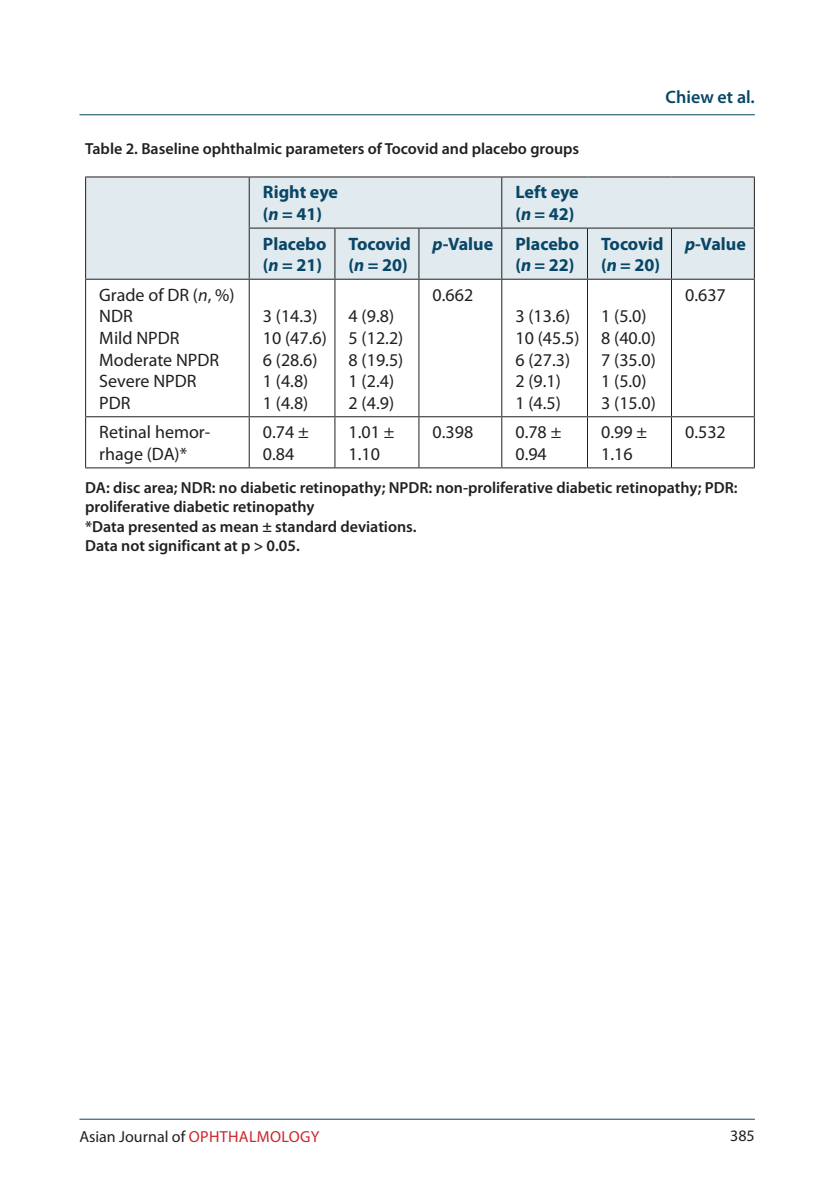
<style>
.page{position:relative;width:840px;height:1191px;background:#fff}
.page>*{position:absolute;margin:0;border:0;box-sizing:border-box;transform-origin:0 0}
.t1{font:18px/21.6px "Myriad Pro";color:#231f20}
.t2{font:700 18px/21.6px "Myriad Pro";color:#084566}
.t3{font:600 18px "Myriad Pro";color:#084566}
.t4{font:600 16px/19.2px "Myriad Pro";color:#231f20}
.t5{font:16px "Myriad Pro";color:#231f20}
.s1{font-style:italic}
.s2{color:#d1232a}
</style>
<div class="page">
<hr style="left:79px;top:114px;width:675px;height:1px;background:#084566">
<hr style="left:79px;top:1118px;width:675px;height:1px;background:#084566">
<div style="left:86px;top:177px;width:667px;height:102px;background:#e0eaef"></div>
<hr style="left:85px;top:176px;width:164px;height:1px;background:#231f20">
<hr style="left:85px;top:177px;width:1px;height:51px;background:#231f20">
<hr style="left:249px;top:176px;width:86px;height:1px;background:#231f20">
<hr style="left:248px;top:177px;width:1px;height:51px;background:#231f20">
<hr style="left:335px;top:176px;width:83px;height:1px;background:#231f20">
<hr style="left:418px;top:176px;width:83px;height:1px;background:#231f20">
<hr style="left:501px;top:176px;width:86px;height:1px;background:#231f20">
<hr style="left:501px;top:177px;width:1px;height:51px;background:#231f20">
<hr style="left:587px;top:176px;width:84px;height:1px;background:#231f20">
<hr style="left:671px;top:176px;width:83px;height:1px;background:#231f20">
<hr style="left:753px;top:177px;width:1px;height:51px;background:#231f20">
<hr style="left:85px;top:228px;width:1px;height:51px;background:#231f20">
<hr style="left:248px;top:228px;width:87px;height:1px;background:#231f20">
<hr style="left:248px;top:229px;width:1px;height:50px;background:#231f20">
<hr style="left:335px;top:228px;width:83px;height:1px;background:#231f20">
<hr style="left:334px;top:229px;width:1px;height:50px;background:#231f20">
<hr style="left:418px;top:228px;width:83px;height:1px;background:#231f20">
<hr style="left:418px;top:229px;width:1px;height:50px;background:#231f20">
<hr style="left:501px;top:228px;width:86px;height:1px;background:#231f20">
<hr style="left:501px;top:229px;width:1px;height:50px;background:#231f20">
<hr style="left:587px;top:228px;width:84px;height:1px;background:#231f20">
<hr style="left:586px;top:229px;width:1px;height:50px;background:#231f20">
<hr style="left:671px;top:228px;width:83px;height:1px;background:#231f20">
<hr style="left:670px;top:229px;width:1px;height:50px;background:#231f20">
<hr style="left:753px;top:229px;width:1px;height:50px;background:#231f20">
<hr style="left:85px;top:279px;width:164px;height:1px;background:#231f20">
<hr style="left:85px;top:280px;width:1px;height:136px;background:#231f20">
<hr style="left:249px;top:279px;width:86px;height:1px;background:#231f20">
<hr style="left:248px;top:280px;width:1px;height:136px;background:#231f20">
<hr style="left:335px;top:279px;width:83px;height:1px;background:#231f20">
<hr style="left:334px;top:280px;width:1px;height:136px;background:#231f20">
<hr style="left:418px;top:279px;width:83px;height:1px;background:#231f20">
<hr style="left:418px;top:280px;width:1px;height:136px;background:#231f20">
<hr style="left:501px;top:279px;width:86px;height:1px;background:#231f20">
<hr style="left:501px;top:280px;width:1px;height:136px;background:#231f20">
<hr style="left:587px;top:279px;width:84px;height:1px;background:#231f20">
<hr style="left:586px;top:280px;width:1px;height:136px;background:#231f20">
<hr style="left:671px;top:279px;width:83px;height:1px;background:#231f20">
<hr style="left:670px;top:280px;width:1px;height:136px;background:#231f20">
<hr style="left:753px;top:280px;width:1px;height:136px;background:#231f20">
<hr style="left:85px;top:416px;width:164px;height:1px;background:#231f20">
<hr style="left:85px;top:417px;width:1px;height:50px;background:#231f20">
<hr style="left:249px;top:416px;width:86px;height:1px;background:#231f20">
<hr style="left:248px;top:417px;width:1px;height:50px;background:#231f20">
<hr style="left:335px;top:416px;width:83px;height:1px;background:#231f20">
<hr style="left:334px;top:417px;width:1px;height:50px;background:#231f20">
<hr style="left:418px;top:416px;width:83px;height:1px;background:#231f20">
<hr style="left:418px;top:417px;width:1px;height:50px;background:#231f20">
<hr style="left:501px;top:416px;width:86px;height:1px;background:#231f20">
<hr style="left:501px;top:417px;width:1px;height:50px;background:#231f20">
<hr style="left:587px;top:416px;width:84px;height:1px;background:#231f20">
<hr style="left:586px;top:417px;width:1px;height:50px;background:#231f20">
<hr style="left:671px;top:416px;width:83px;height:1px;background:#231f20">
<hr style="left:670px;top:417px;width:1px;height:50px;background:#231f20">
<hr style="left:753px;top:417px;width:1px;height:50px;background:#231f20">
<hr style="left:85px;top:467px;width:164px;height:1px;background:#231f20">
<hr style="left:249px;top:467px;width:86px;height:1px;background:#231f20">
<hr style="left:335px;top:467px;width:83px;height:1px;background:#231f20">
<hr style="left:418px;top:467px;width:83px;height:1px;background:#231f20">
<hr style="left:501px;top:467px;width:86px;height:1px;background:#231f20">
<hr style="left:587px;top:467px;width:84px;height:1px;background:#231f20">
<hr style="left:671px;top:467px;width:83px;height:1px;background:#231f20">
<p class="t3" style="left:665px;top:87px;width:91px">Chiew et al.</p>
<p class="t4" style="left:85px;top:139px;width:495px">Table 2. Baseline ophthalmic parameters of Tocovid and placebo groups</p>
<p class="t2" style="left:263px;top:181px;width:77px">Right eye (<span class="s1">n</span> = 41)</p>
<p class="t2" style="left:515px;top:181px;width:65px">Left eye (<span class="s1">n</span> = 42)</p>
<p class="t2" style="left:263px;top:232px;width:65px">Placebo (<span class="s1">n</span> = 21)</p>
<p class="t2" style="left:348px;top:232px;width:64px">Tocovid (<span class="s1">n</span> = 20)</p>
<p class="t2" style="left:432px;top:232px;width:148px;text-align:right"><span class="s1">p</span>-Value Placebo (<span class="s1">n</span> = 22)</p>
<p class="t2" style="left:600px;top:232px;width:64px">Tocovid (<span class="s1">n =</span> 20)</p>
<p class="t2" style="left:684px;top:232px;width:62px"><span class="s1">p</span>-Value</p>
<p class="t1" style="left:99px;top:284px;width:137px">Grade of DR (<span class="s1">n</span>, %)<br>NDR<br>Mild NPDR<br>Moderate NPDR<br>Severe NPDR<br>PDR</p>
<p class="t1" style="left:684px;top:284px;width:42px">0.637</p>
<p class="t1" style="left:432px;top:284px;width:42px">0.662</p>
<p class="t1" style="left:263px;top:306px;width:65px">3 (14.3)<br>10 (47.6)<br>6 (28.6)<br>1 (4.8)<br>1 (4.8)</p>
<p class="t1" style="left:348px;top:306px;width:56px">4 (9.8)<br>5 (12.2)<br>8 (19.5)<br>1 (2.4)<br>2 (4.9)</p>
<p class="t1" style="left:515px;top:306px;width:65px">3 (13.6)<br>10 (45.5)<br>6 (27.3)<br>2 (9.1)<br>1 (4.5)</p>
<p class="t1" style="left:600px;top:306px;width:56px">1 (5.0)<br>8 (40.0)<br>7 (35.0)<br>1 (5.0)<br>3 (15.0)</p>
<p class="t1" style="left:99px;top:422px;width:112px">Retinal hemor&shy;rhage (DA)*</p>
<p class="t1" style="left:263px;top:422px;width:47px">0.74 ±<br>0.84</p>
<p class="t1" style="left:348px;top:422px;width:47px">1.01 ±<br>1.10</p>
<p class="t1" style="left:432px;top:422px;width:42px">0.398</p>
<p class="t1" style="left:515px;top:422px;width:47px">0.78 ±<br>0.94</p>
<p class="t1" style="left:600px;top:422px;width:47px">0.99 ±<br>1.16</p>
<p class="t1" style="left:684px;top:422px;width:42px">0.532</p>
<p class="t4" style="left:85px;top:478px;width:653px">DA: disc area; NDR: no diabetic retinopathy; NPDR: non-proliferative diabetic retinopathy; PDR: proliferative diabetic retinopathy<br>*Data presented as mean ± standard deviations.<br>Data not significant at p &gt; 0.05.</p>
<p class="t5" style="left:79px;top:1127px;width:241px">Asian Journal of <span class="s2">OPHTHALMOLOGY</span></p>
<p class="t5" style="left:729px;top:1127px;width:26px">385</p>
</div>
